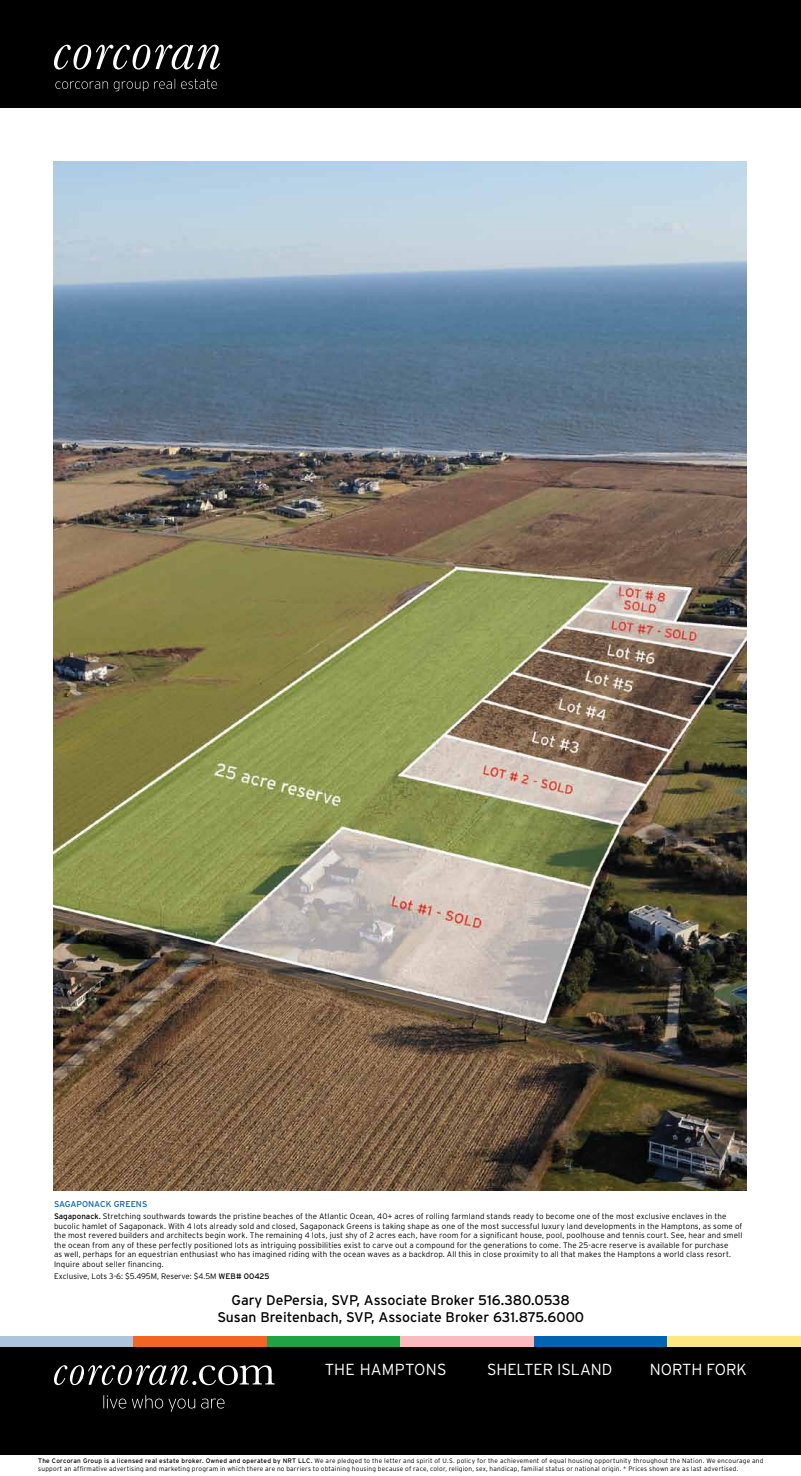
<style>
.page{position:relative;width:801px;height:1476px;background:#fff}
.page>*{position:absolute;margin:0;border:0;box-sizing:border-box;transform-origin:0 0}
.t1{font:300 16px "Interstate";color:#fff}
.t2{font:14px/17px "Interstate";color:#000;text-align:center}
.t3{font:8.5px "Interstate";color:#0064b1}
.t4{font:300 8px/9.6px "Interstate";letter-spacing:.015em;color:#000}
.t5{font:300 8px "Interstate";letter-spacing:-.005em;color:#000}
.t6{font:300 6.5px/7.8px "Interstate";letter-spacing:.03em;color:#000}
.s1{font-weight:400}
</style>
<div class="page">
<div style="left:0;top:0;width:801px;height:108px;background:#000"></div>
<svg style="left:54px;top:45px;width:166px;height:25px"></svg>
<svg style="left:55px;top:81px;width:53px;height:8px"></svg>
<svg style="left:114px;top:79px;width:103px;height:12px"></svg>
<div style="left:0;top:1347px;width:801px;height:108px;background:#000"></div>
<svg style="left:54px;top:1365px;width:221px;height:20px"></svg>
<svg style="left:103px;top:1395px;width:23px;height:14px"></svg>
<svg style="left:132px;top:1395px;width:63px;height:17px"></svg>
<svg style="left:201px;top:1399px;width:24px;height:10px"></svg>
<div style="left:0;top:1336px;width:134px;height:10px;background:#adc4dc"></div>
<div style="left:134px;top:1336px;width:133px;height:10px;background:#f26522"></div>
<div style="left:267px;top:1336px;width:134px;height:10px;background:#20a345"></div>
<div style="left:401px;top:1336px;width:133px;height:10px;background:#f9bac0"></div>
<div style="left:534px;top:1336px;width:134px;height:10px;background:#0064b1"></div>
<div style="left:668px;top:1336px;width:133px;height:10px;background:#ffe781"></div>
<img style="left:54px;top:162px;width:693px;height:1028px">
<p class="t3" style="left:54px;top:1199px;width:7px">sagaponac</p>
<p class="t3" style="left:106px;top:1199px;width:37px">k greens</p>
<p class="t4" style="left:54px;top:1211px;width:690px"><span class="s1">Sagaponack.</span> Stretching southwards towards the pristine beaches of the Atlantic Ocean, 40+ acres of rolling farmland stands ready to become one of the most exclusive enclaves in the bucolic hamlet of Sagaponack. With 4 lots already sold and closed, Sagaponack Greens is taking shape as one of the most successful luxury land developments in the Hamptons, as some of the most revered builders and architects begin work. The remaining 4 lots, just shy of 2 acres each, have room for a significant house, pool, poolhouse and tennis court. See, hear and smell the ocean from any of these perfectly positioned lots as intriguing possibilities exist to carve out a compound for the generations to come. The 25-acre reserve is available for purchase<br>as well, perhaps for an equestrian enthusiast who has imagined riding with the ocean waves as a backdrop. All this in close proximity to all that makes the Hamptons a world class resort.<br>Inquire about seller financing.</p>
<p class="t5" style="left:54px;top:1272px;width:217px">Exclusive, Lots 3-6: $5.495M, Reserve: $4.5M <span class="s1">WEB# 00425</span></p>
<p class="t2" style="left:217px;top:1291px;width:368px">Gary DePersia, SVP, Associate Broker 516.380.0538<br>Susan Breitenbach, SVP, Associate Broker 631.875.6000</p>
<p class="t1" style="left:325px;top:1360px;width:123px">THE HAMPTONS</p>
<p class="t1" style="left:487px;top:1360px;width:127px">SHELTER ISLAND</p>
<p class="t1" style="left:650px;top:1360px;width:99px">NORTH FORK</p>
<p class="t6" style="left:38px;top:1456px;width:727px"><span class="s1">The Corcoran Group is a licensed real estate broker. Owned and operated by NRT LLC.</span> We are pledged to the letter and spirit of U.S. policy for the achievement of equal housing opportunity throughout the Nation. We encourage and support an affirmative advertising and marketing program in which there are no barriers to obtaining housing because of race, color, religion, sex, handicap, familial status or national origin. * Prices shown are as last advertised.</p>
</div>
